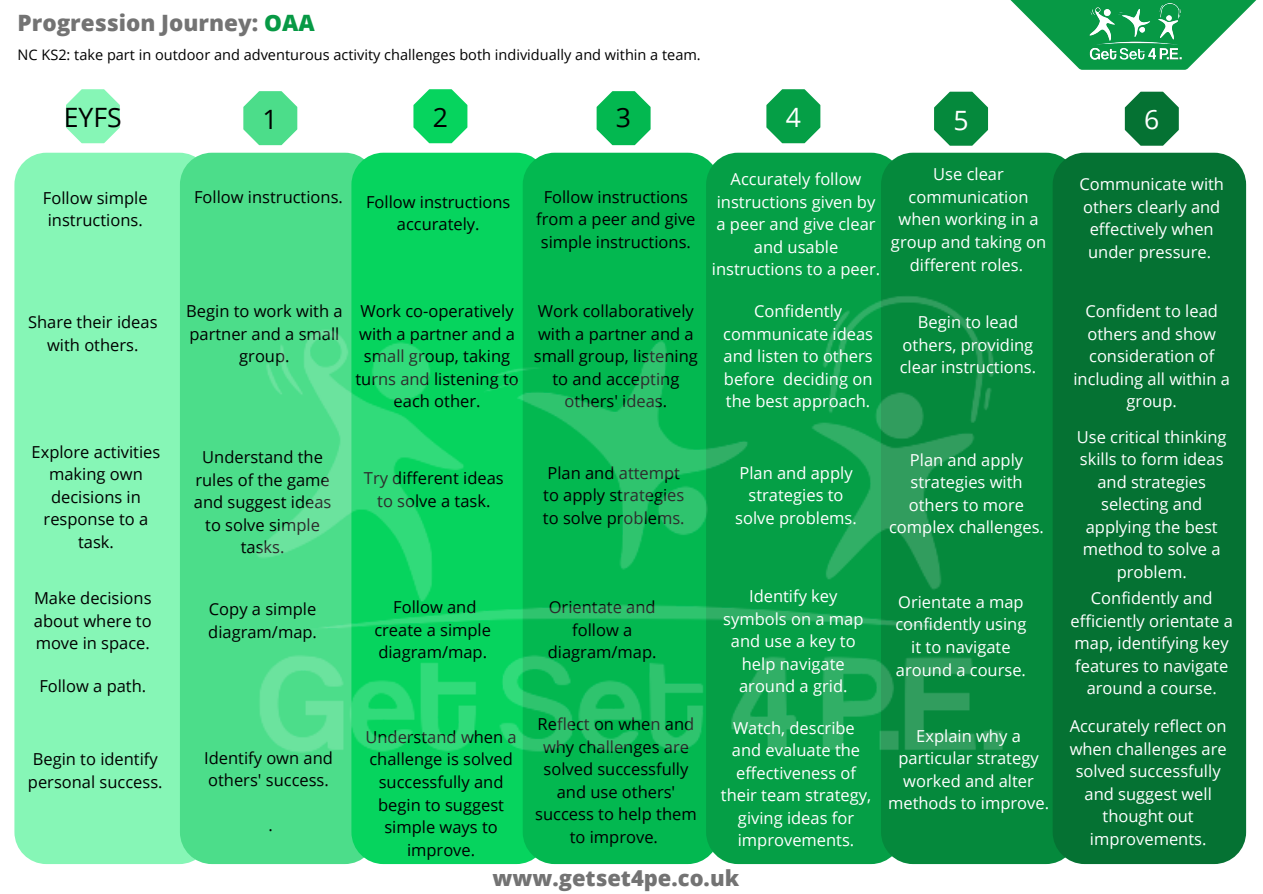
<style>
.page{position:relative;width:1263px;height:894px;background:#fff}
.page>*{position:absolute;margin:0;border:0;box-sizing:border-box;transform-origin:0 0}
.t1{font:26.55px "Open Sans";color:#000}
.t2{font:26.55px "Open Sans";color:#fff}
.t3{font:800 22.5px "Open Sans";color:#737373}
.t4{font:800 21.9px "Open Sans";color:#737373}
.t5{font:16.5px/22.5px "Open Sans";color:#fff;text-align:center}
.t6{font:16.5px/22.5px "Open Sans";color:#000;text-align:center}
.t7{font:14.55px "Open Sans";color:#000}
.s1{color:#079945}
</style>
<div class="page">
<svg style="left:66px;top:89px;width:54px;height:54px"></svg>
<svg style="left:243px;top:91px;width:54px;height:54px"></svg>
<svg style="left:414px;top:89px;width:53px;height:54px;background:#2fdb78"></svg>
<svg style="left:597px;top:91px;width:54px;height:54px"></svg>
<svg style="left:766px;top:89px;width:54px;height:54px"></svg>
<svg style="left:934px;top:92px;width:54px;height:54px"></svg>
<svg style="left:1125px;top:92px;width:54px;height:54px"></svg>
<div style="left:14px;top:153px;width:197px;height:710px;background:#86f6b6;border-radius:32px"></div>
<div style="left:180px;top:153px;width:197px;height:710px;background:#4cdd8a;border-radius:32px"></div>
<div style="left:351px;top:153px;width:197px;height:710px;background:#06d45e;border-radius:32px"></div>
<div style="left:523px;top:153px;width:197px;height:710px;background:#03b850;border-radius:32px"></div>
<div style="left:706px;top:153px;width:197px;height:710px;background:#059f46;border-radius:32px"></div>
<div style="left:881px;top:153px;width:197px;height:710px;background:#05893c;border-radius:32px"></div>
<div style="left:1053px;top:153px;width:193px;height:710px;background:#057233;border-radius:32px"></div>
<svg style="left:1010px;top:0;width:247px;height:70px"></svg>
<img style="left:1080px;top:0;width:108px;height:65px">
<img style="left:257px;top:271px;width:746px;height:530px">
<p class="t3" style="left:18px;top:7px;width:299px">Progression Journey: <span class="s1">OAA</span></p>
<p class="t7" style="left:18px;top:45px;width:685px">NC KS2: take part in outdoor and adventurous activity challenges both individually and within a team.</p>
<p class="t1" style="left:64px;top:98px;width:60px">EYFS</p>
<p class="t1" style="left:263px;top:100px;width:17px">1</p>
<p class="t1" style="left:433px;top:98px;width:17px">2</p>
<p class="t1" style="left:616px;top:98px;width:17px">3</p>
<p class="t2" style="left:786px;top:98px;width:17px">4</p>
<p class="t2" style="left:953px;top:101px;width:17px">5</p>
<p class="t2" style="left:1144px;top:100px;width:17px">6</p>
<p class="t6" style="left:43px;top:186px;width:106px;text-align:left">Follow simple instructions.</p>
<p class="t6" style="left:194px;top:185px;width:150px">Follow instructions.</p>
<p class="t6" style="left:366px;top:190px;width:146px">Follow instructions accurately.</p>
<p class="t6" style="left:536px;top:185px;width:161px">Follow instructions from a peer and give simple instructions.</p>
<p class="t5" style="left:712px;top:167px;width:170px">Accurately follow instructions given by a peer and give clear and usable instructions to a peer.</p>
<p class="t5" style="left:891px;top:163px;width:157px">Use clear communication when working in a group and taking on different roles.</p>
<p class="t5" style="left:1079px;top:172px;width:146px">Communicate with others clearly and effectively when under pressure.</p>
<p class="t6" style="left:28px;top:311px;width:131px">Share their ideas with others.</p>
<p class="t6" style="left:355px;top:299px;width:165px">Work co-operatively with a partner and a small group, taking turns and listening to each other.</p>
<p class="t5" style="left:1073px;top:299px;width:158px">Confident to lead others and show consideration of including all within a group.</p>
<p class="t5" style="left:723px;top:299px;width:151px">Confidently communicate ideas and listen to others before deciding on the best approach.</p>
<p class="t5" style="left:900px;top:311px;width:138px">Begin to lead others, providing clear instructions.</p>
<p class="t6" style="left:186px;top:299px;width:158px">Begin to work with a partner and a small group.</p>
<p class="t6" style="left:534px;top:299px;width:165px">Work collaboratively with a partner and a small group, listening to and accepting others' ideas.</p>
<p class="t6" style="left:32px;top:440px;width:130px">Explore activities making own decisions in</p>
<p class="t6" style="left:44px;top:507px;width:106px">response to a task.</p>
<p class="t6" style="left:194px;top:445px;width:139px">Understand the rules of the game and suggest ideas to solve simple tasks.</p>
<p class="t6" style="left:364px;top:466px;width:141px">Try different ideas to solve a task.</p>
<p class="t6" style="left:543px;top:460px;width:143px;text-align:left">Plan and attempt to apply strategies to solve problems.</p>
<p class="t5" style="left:735px;top:460px;width:123px">Plan and apply strategies to solve problems.</p>
<p class="t5" style="left:889px;top:448px;width:156px">Plan and apply strategies with others to more complex challenges.</p>
<p class="t5" style="left:1077px;top:424px;width:151px">Use critical thinking skills to form ideas and strategies selecting and applying the best method to solve a problem.</p>
<p class="t6" style="left:34px;top:586px;width:119px">Make decisions</p>
<p class="t6" style="left:34px;top:608px;width:119px">about where to</p>
<p class="t6" style="left:36px;top:631px;width:116px">move in space.</p>
<p class="t6" style="left:39px;top:674px;width:108px">Follow a path.</p>
<p class="t6" style="left:208px;top:597px;width:110px;text-align:left">Copy a simple diagram/map.</p>
<p class="t6" style="left:374px;top:595px;width:118px">Follow and create a simple diagram/map.</p>
<p class="t6" style="left:548px;top:595px;width:110px">Orientate and follow a diagram/map.</p>
<p class="t5" style="left:723px;top:584px;width:142px">Identify key symbols on a map and use a key to help navigate around a grid.</p>
<p class="t5" style="left:895px;top:590px;width:133px">Orientate a map confidently using it to navigate around a course.</p>
<p class="t5" style="left:1071px;top:586px;width:164px">Confidently and efficiently orientate a map, identifying key features to navigate around a course.</p>
<p class="t6" style="left:28px;top:747px;width:136px;text-align:left">Begin to identify personal success.</p>
<p class="t6" style="left:204px;top:746px;width:130px;text-align:left">Identify own and others' success.</p>
<p class="t6" style="left:268px;top:813px;width:6px">.</p>
<p class="t6" style="left:365px;top:725px;width:153px">Understand when a challenge is solved successfully and begin to suggest simple ways to improve.</p>
<p class="t6" style="left:535px;top:712px;width:163px">Reflect on when and why challenges are solved successfully and use others' success to help them to improve.</p>
<p class="t5" style="left:733px;top:715px;width:123px">Watch, describe</p>
<p class="t5" style="left:721px;top:738px;width:152px">and evaluate the effectiveness of their team strategy, giving ideas for improvements.</p>
<p class="t5" style="left:888px;top:723px;width:162px">Explain why a particular strategy worked and alter methods to improve.</p>
<p class="t5" style="left:1070px;top:714px;width:158px">Accurately reflect on when challenges are solved successfully and suggest well thought out improvements.</p>
<p class="t4" style="left:492px;top:862px;width:248px">www.getset4pe.co.uk</p>
</div>
